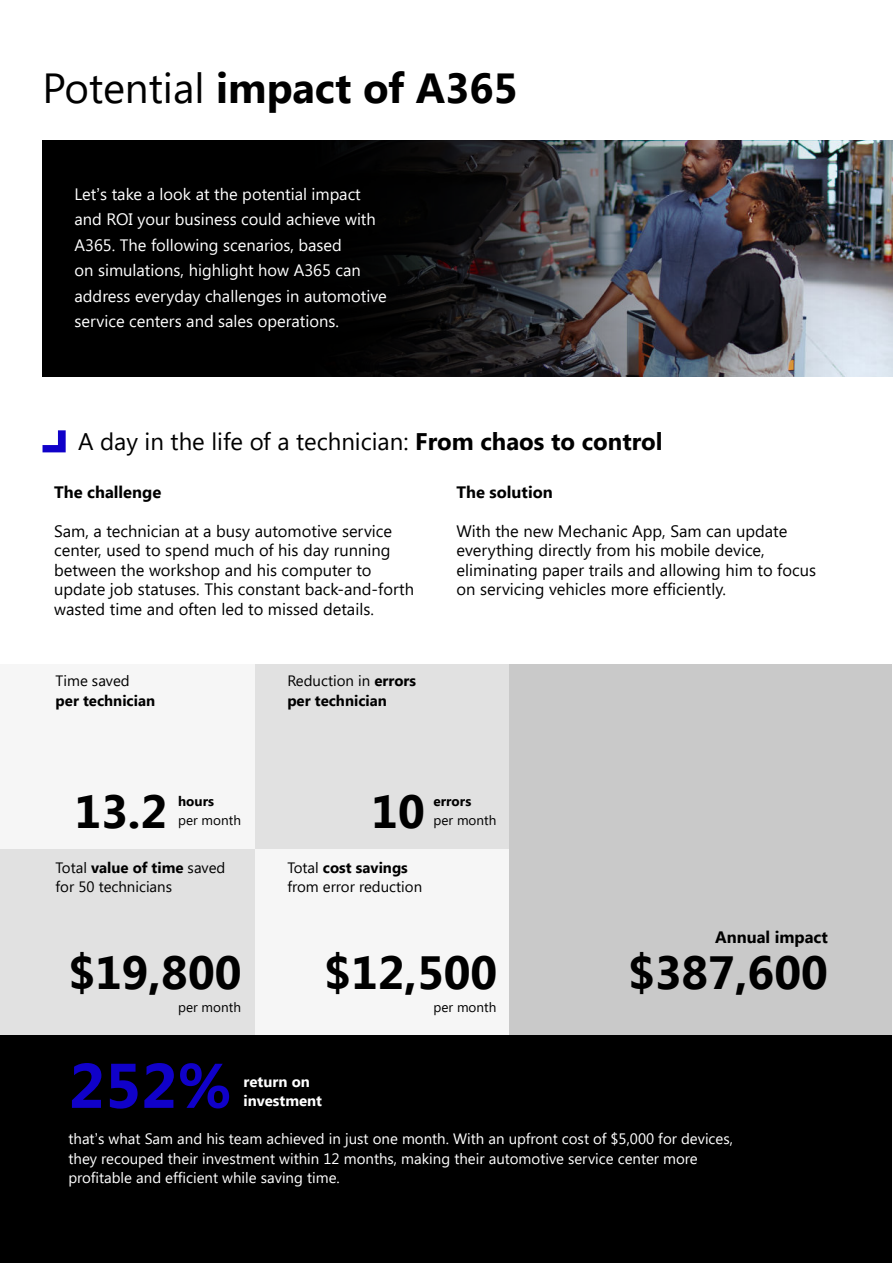
<style>
.page{position:relative;width:893px;height:1263px;background:#fff}
.page>*{position:absolute;margin:0;border:0;box-sizing:border-box;transform-origin:0 0}
.t1{font:700 63px "Segoe UI";color:#1001c9}
.t2{font:700 46.5px "Segoe UI";color:#000}
.t3{font:700 42px "Segoe UI";color:#000}
.t4{font:24px "Segoe UI";color:#000}
.t5{font:16.5px/19.5px "Segoe UI";color:#000}
.t6{font:16.5px/25.5px "Segoe UI";color:#fff}
.t7{font:700 16.5px "Segoe UI";color:#000}
.t8{font:15px/19.5px "Segoe UI";color:#fff}
.t9{font:15px/19.5px "Segoe UI";color:#000}
.t10{font:700 15px/19.5px "Segoe UI";color:#000}
.t11{font:700 15px/19.5px "Segoe UI";color:#fff}
.t12{font:13.5px "Segoe UI";color:#000}
.t13{font:700 13.5px "Segoe UI";color:#000}
.s1{font-weight:400}
.s2{font-family:"Arial"}
.s3{font-weight:700}
</style>
<div class="page">
<div style="left:1px;top:1035px;width:891px;height:228px;background:#000"></div>
<div style="left:1px;top:664px;width:254px;height:185px;background:#f6f6f6"></div>
<div style="left:1px;top:849px;width:254px;height:186px;background:#e1e1e1"></div>
<div style="left:255px;top:664px;width:254px;height:185px;background:#e1e1e1"></div>
<div style="left:255px;top:849px;width:254px;height:186px;background:#f6f6f6"></div>
<div style="left:509px;top:664px;width:383px;height:371px;background:#c9c9c9"></div>
<div style="left:43px;top:140px;width:849px;height:236px;background:#000"></div>
<img style="left:341px;top:140px;width:551px;height:236px">
<svg style="left:43px;top:430px;width:23px;height:22px"></svg>
<h3 class="t3" style="left:43px;top:70px;width:477px"><span class="s1">Potential</span> impact of A365</h3>
<p class="t6" style="left:75px;top:182px;width:314px">Let<span class="s2">’</span>s take a look at the potential impact and ROI your business could achieve with A365. The following scenarios, based<br>on simulations, highlight how A365 can address everyday challenges in automotive service centers and sales operations.</p>
<h3 class="t4" style="left:78px;top:431px;width:586px">A day in the life of a technician: <span class="s3">From chaos to control</span></h3>
<p class="t7" style="left:54px;top:485px;width:109px">The challenge</p>
<p class="t5" style="left:54px;top:522px;width:362px">Sam, a technician at a busy automotive service center, used to spend much of his day running between the workshop and his computer to update job statuses. This constant back-and-forth wasted time and often led to missed details.</p>
<p class="t7" style="left:456px;top:485px;width:98px">The solution</p>
<p class="t5" style="left:456px;top:522px;width:361px">With the new Mechanic App, Sam can update everything directly from his mobile device, eliminating paper trails and allowing him to focus on servicing vehicles more efficiently.</p>
<p class="t9" style="left:56px;top:672px;width:76px">Time saved</p>
<p class="t10" style="left:56px;top:692px;width:101px">per technician</p>
<p class="t10" style="left:287px;top:672px;width:130px"><span class="s1">Reduction in</span> errors per technician</p>
<h2 class="t2" style="left:74px;top:791px;width:94px">13.2</h2>
<p class="t13" style="left:178px;top:795px;width:37px">hours</p>
<p class="t12" style="left:178px;top:815px;width:64px">per month</p>
<h2 class="t2" style="left:371px;top:791px;width:55px">10</h2>
<p class="t13" style="left:434px;top:795px;width:39px">errors</p>
<p class="t12" style="left:434px;top:815px;width:64px">per month</p>
<p class="t9" style="left:56px;top:859px;width:171px">Total <span class="s3">value of time</span> saved for 50 technicians</p>
<p class="t9" style="left:287px;top:859px;width:136px">Total <span class="s3">cost savings </span>from error reduction</p>
<p class="t7" style="left:715px;top:930px;width:114px">Annual impact</p>
<h2 class="t2" style="left:68px;top:952px;width:175px">$19,800</h2>
<h2 class="t2" style="left:324px;top:952px;width:175px">$12,500</h2>
<h2 class="t2" style="left:628px;top:952px;width:201px">$387,600</h2>
<p class="t12" style="left:178px;top:1001px;width:64px">per month</p>
<p class="t12" style="left:434px;top:1001px;width:64px">per month</p>
<h1 class="t1" style="left:69px;top:1058px;width:165px">252%</h1>
<p class="t11" style="left:243px;top:1072px;width:80px">return on investment</p>
<p class="t8" style="left:68px;top:1130px;width:666px">that<span class="s2">’</span>s what Sam and his team achieved in just one month. With an upfront cost of $5,000 for devices, they recouped their investment within 12 months, making their automotive service center more profitable and efficient while saving time.</p>
</div>
